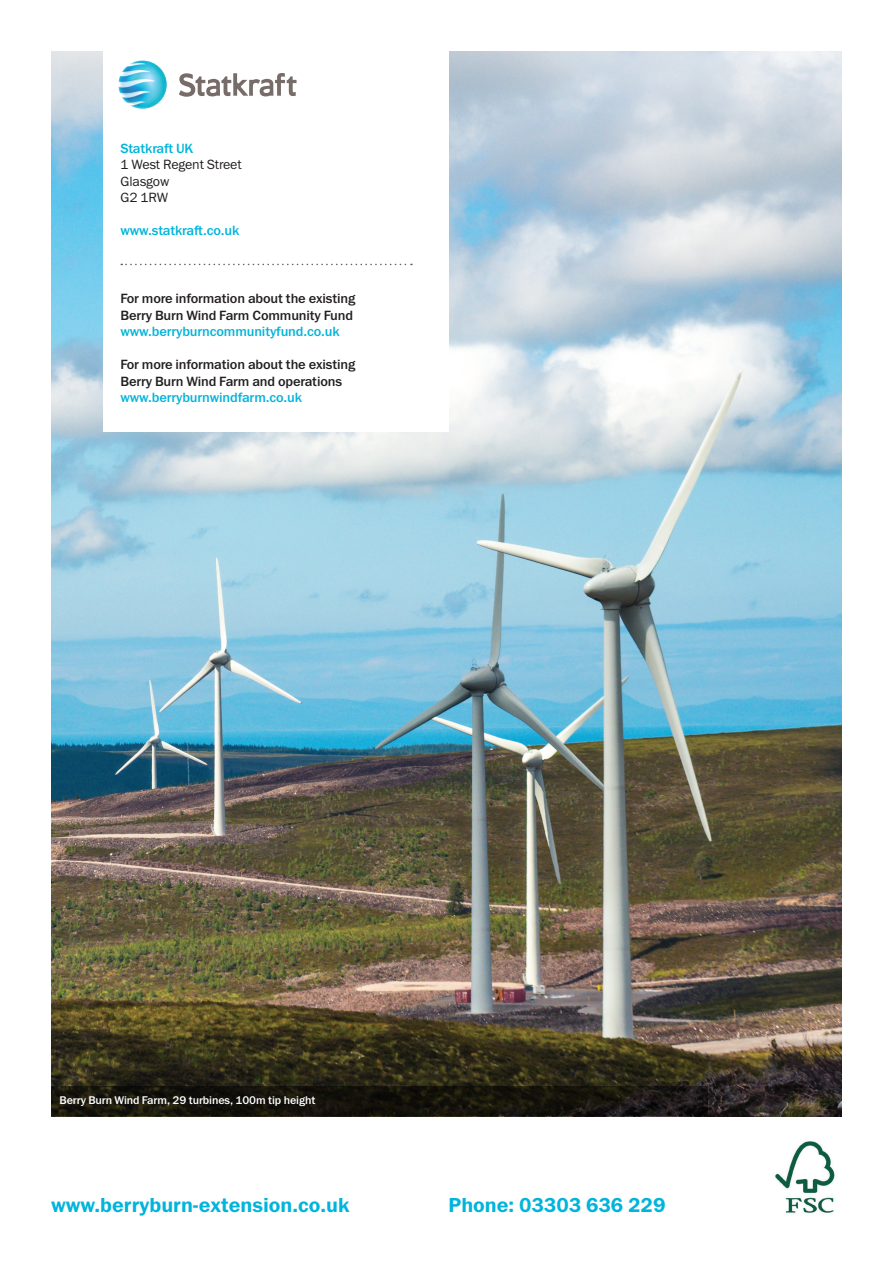
<style>
.page{position:relative;width:893px;height:1263px;background:#fff}
.page>*{position:absolute;margin:0;border:0;box-sizing:border-box;transform-origin:0 0}
.t1{font:600 20.4px "Franklin Gothic ITC";color:#00b4db}
.t2{font:500 13.5px/16.5px "Franklin Gothic ITC";letter-spacing:-.01em;color:#231f20}
.t3{font:500 13.5px "Franklin Gothic ITC";letter-spacing:-.01em;color:#00b4db}
.t4{font:13.5px "Franklin Gothic ITC";letter-spacing:-.01em;color:#231f20}
.t5{font:500 11.25px "Franklin Gothic ITC";letter-spacing:-.01em;color:#fff}
</style>
<div class="page">
<img style="left:51px;top:51px;width:791px;height:1065px">
<div style="left:103px;top:0;width:346px;height:432px;background:#fff"></div>
<img style="left:775px;top:1141px;width:60px;height:72px">
<svg style="left:121px;top:264px;width:291px;height:1px"></svg>
<svg style="left:51px;top:1086px;width:656px;height:30px;background:#17140d"></svg>
<svg style="left:179px;top:73px;width:118px;height:24px"></svg>
<img style="left:118px;top:60px;width:49px;height:49px;border-radius:24px">
<p class="t3" style="left:120px;top:140px;width:75px">Statkraft UK</p>
<p class="t4" style="left:120px;top:156px;width:123px">1 West Regent Street</p>
<p class="t4" style="left:120px;top:173px;width:50px">Glasgow</p>
<p class="t4" style="left:120px;top:189px;width:49px">G2 1RW</p>
<p class="t3" style="left:120px;top:222px;width:120px">www.statkraft.co.uk</p>
<p class="t2" style="left:120px;top:290px;width:236px">For more information about the existing<br>Berry Burn Wind Farm Community Fund</p>
<p class="t3" style="left:120px;top:323px;width:221px">www.berryburncommunityfund.co.uk</p>
<p class="t2" style="left:120px;top:356px;width:236px">For more information about the existing<br>Berry Burn Wind Farm and operations</p>
<p class="t3" style="left:120px;top:389px;width:183px">www.berryburnwindfarm.co.uk</p>
<p class="t5" style="left:60px;top:1093px;width:257px">Berry Burn Wind Farm, 29 turbines, 100m tip height</p>
<p class="t1" style="left:51px;top:1193px;width:300px">www.berryburn-extension.co.uk</p>
<p class="t1" style="left:449px;top:1193px;width:218px">Phone: 03303 636 229</p>
</div>
